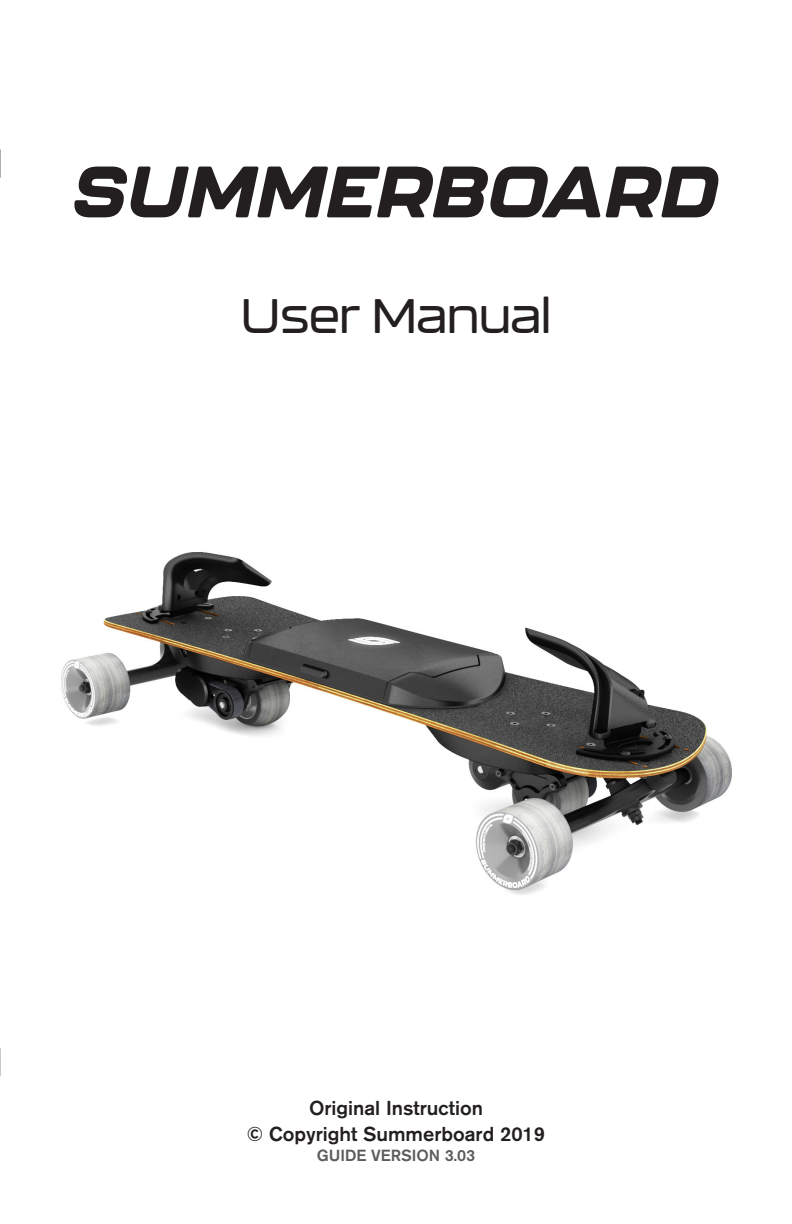
<style>
.page{position:relative;width:792px;height:1224px;background:#fff}
.page>*{position:absolute;margin:0;border:0;box-sizing:border-box;transform-origin:0 0}
.t1{font:italic 800 72px "Kallisto";color:#231f20}
.t2{font:500 48px "Kallisto";color:#231f20}
.t3{font:500 20px "Akzidenz Grotesk BQ";color:#231f20}
.t4{font:500 16px "Akzidenz Grotesk BQ";color:#5d5b5c}
</style>
<div class="page">
<svg style="left:0;top:1048px;width:1px;height:28px"></svg>
<img style="left:61px;top:552px;width:671px;height:343px">
<svg style="left:0;top:150px;width:1px;height:28px"></svg>
<p class="t1" style="left:73px;top:147px;width:647px">SUMMERBOARD</p>
<p class="t2" style="left:241px;top:287px;width:312px">User Manual</p>
<p class="t3" style="left:309px;top:1096px;width:176px">Original Instruction</p>
<p class="t3" style="left:247px;top:1122px;width:300px">© Copyright Summerboard 2019</p>
<p class="t4" style="left:317px;top:1145px;width:160px">GUIDE VERSION 3.03</p>
</div>
